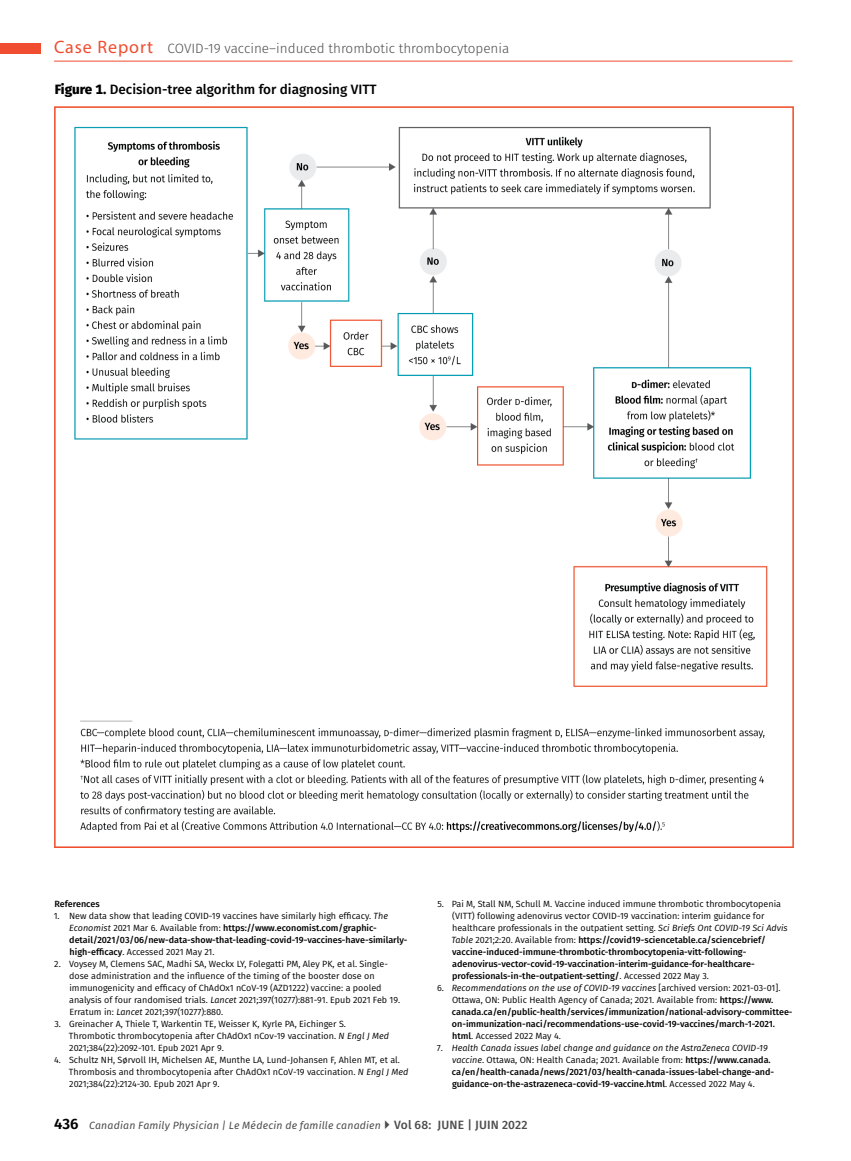
<style>
.page{position:relative;width:851px;height:1161px;background:#fff}
.page>*{position:absolute;margin:0;border:0;box-sizing:border-box;transform-origin:0 0}
.t1{font:300 13.5px "Fira Sans";color:#4d4d4f}
.TableTitle{font:500 13.5px "Fira Sans";color:#000}
.t2{font:italic 10.5px "Fira Sans";letter-spacing:.015em;color:#4d4d4f}
.Reference{font:9px/12px "Fira Sans";color:#000}
.Reference-2{font:500 9px/12px "Fira Sans";color:#000}
.s1{font-family:"Myriad Pro";font-weight:400;font-size:18px;color:#f04c2f}
.s2{font-weight:800}
.s3{font-weight:400}
.s4{font-weight:400;font-style:italic}
.s5{font-style:italic}
.s6{font-weight:500}
.s7{font-weight:600;font-style:normal;font-size:15px;color:#000}
.s8{font-weight:500;font-style:normal;font-size:12px}
</style>
<div class="page">
<div style="left:0;top:44px;width:40px;height:10px;background:#f04c2f"></div>
<hr style="left:54px;top:61px;width:738px;height:1px;background:#f04c2f">
<img style="left:55px;top:106px;width:738px;height:742px">
<h1 class="t1" style="left:54px;top:39px;width:457px"><span class="s1">Case Report</span> COVID-19 vaccine–induced thrombotic thrombocytopenia</h1>
<p class="TableTitle" style="left:55px;top:79px;width:323px"><span class="s2">Figure 1.</span> Decision-tree algorithm for diagnosing VITT</p>
<p class="Reference-2" style="left:55px;top:897px;width:47px">References</p>
<p class="Reference-2" style="left:69px;top:909px;width:340px;text-indent:-16px"><span class="s3">1. New data show that leading COVID-19 vaccines have similarly high efficacy.</span> <span class="s4">The Economist</span> <span class="s3">2021 Mar 6. Available from:</span> https://www.economist.com/graphic&shy;detail/2021/03/06/new-data-show-that-leading-covid-19-vaccines-have-similarly&shy;high-efficacy<span class="s3">. Accessed 2021 May 21.</span></p>
<p class="Reference" style="left:69px;top:958px;width:332px;text-indent:-15px">2. Voysey M, Clemens SAC, Madhi SA, Weckx LY, Folegatti PM, Aley PK, et al. Single&shy;dose administration and the influence of the timing of the booster dose on immunogenicity and efficacy of ChAdOx1 nCoV-19 (AZD1222) vaccine: a pooled analysis of four randomised trials. <span class="s5">Lancet</span> 2021;397(10277):881-91. Epub 2021 Feb 19.<br>Erratum in: <span class="s5">Lancet</span> 2021;397(10277):880.</p>
<p class="Reference" style="left:69px;top:1018px;width:321px;text-indent:-14px">3. Greinacher A, Thiele T, Warkentin TE, Weisser K, Kyrle PA, Eichinger S.<br>Thrombotic thrombocytopenia after ChAdOx1 nCov-19 vaccination. <span class="s5">N Engl J Med<br></span>2021;384(22):2092-101. Epub 2021 Apr 9.</p>
<p class="Reference" style="left:69px;top:1054px;width:341px;text-indent:-15px">4. Schultz NH, Sørvoll IH, Michelsen AE, Munthe LA, Lund-Johansen F, Ahlen MT, et al.<br>Thrombosis and thrombocytopenia after ChAdOx1 nCoV-19 vaccination. <span class="s5">N Engl J Med<br></span>2021;384(22):2124-30. Epub 2021 Apr 9.</p>
<p class="Reference" style="left:451px;top:898px;width:338px;text-indent:-14px">5. Pai M, Stall NM, Schull M. Vaccine induced immune thrombotic thrombocytopenia (VITT) following adenovirus vector COVID-19 vaccination: interim guidance for healthcare professionals in the outpatient setting. <span class="s5">Sci Briefs Ont COVID-19 Sci Advis Table</span> 2021;2:20. Available from: <span class="s6">https://covid19-sciencetable.ca/sciencebrief/ vaccine-induced-immune-thrombotic-thrombocytopenia-vitt-following&shy;adenovirus-vector-covid-19-vaccination-interim-guidance-for-healthcare&shy;professionals-in-the-outpatient-setting/</span>. Accessed 2022 May 3.</p>
<p class="Reference-2" style="left:452px;top:981px;width:342px;text-indent:-15px"><span class="s3">6.</span> <span class="s4">Recommendations on the use of COVID-19 vaccines</span> <span class="s3">[archived version: 2021-03-01].<br>Ottawa, ON: Public Health Agency of Canada; 2021. Available from:</span> https://www. canada.ca/en/public-health/services/immunization/national-advisory-committee&shy;on-immunization-naci/recommendations-use-covid-19-vaccines/march-1-2021. html<span class="s3">. Accessed 2022 May 4.</span></p>
<p class="Reference-2" style="left:452px;top:1041px;width:324px;text-indent:-15px"><span class="s3">7.</span> <span class="s4">Health Canada issues label change and guidance on the AstraZeneca COVID-19 vaccine</span><span class="s3">. Ottawa, ON: Health Canada; 2021. Available from:</span> https://www.canada. ca/en/health-canada/news/2021/03/health-canada-issues-label-change-and&shy;guidance-on-the-astrazeneca-covid-19-vaccine.html<span class="s3">. Accessed 2022 May 4.</span></p>
<p class="t2" style="left:54px;top:1117px;width:475px"><span class="s7">436</span> Canadian Family Physician | Le Médecin de famille canadien <span class="s8">Vol 68: JUNE | JUIN 2022</span></p>
</div>
